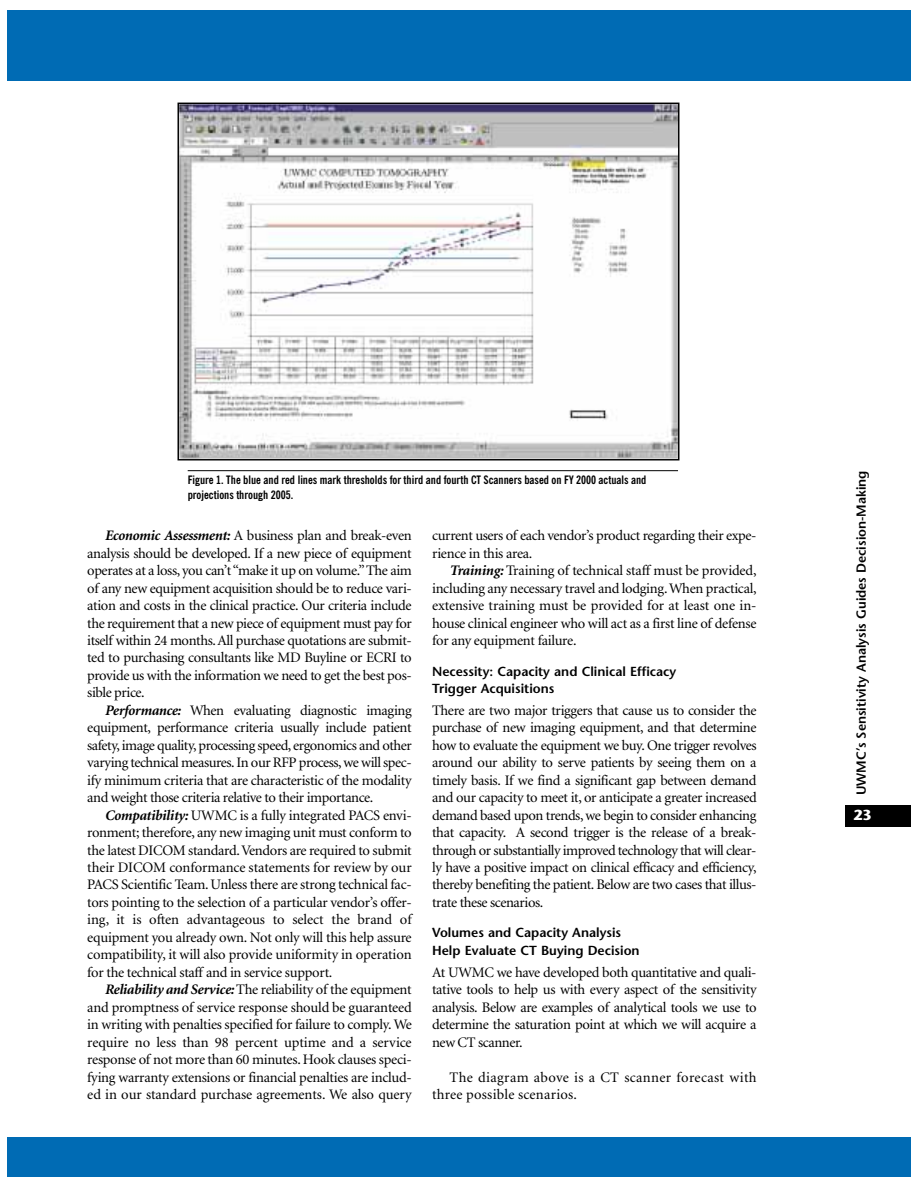
<style>
.page{position:relative;width:918px;height:1188px;background:#fff}
.page>*{position:absolute;margin:0;border:0;box-sizing:border-box;transform-origin:0 0}
.t1{font:14.55px/17.4px "Minion";letter-spacing:-.025em;color:#000;text-align:justify}
.t2{font:14.55px/17.4px "Minion";letter-spacing:.025em;color:#000}
.t3{font:700 14.55px "Stone Sans";color:#fff}
.t4{font:600 13.05px/17.4px "Stone Sans";color:#000}
.t5{font:700 condensed 11.7px/15.3px "News Gothic BT";color:#000}
.s1{font-weight:700;font-style:italic}
</style>
<div class="page">
<div style="left:845px;top:805px;width:66px;height:22px;background:#000"></div>
<div style="left:7px;top:1137px;width:904px;height:39px;background:#006bb4"></div>
<div style="left:7px;top:11px;width:904px;height:70px;background:#006bb4"></div>
<img style="left:180px;top:105px;width:497px;height:353px">
<hr style="left:188px;top:470px;width:490px;height:1px;background:#000">
<p class="t5" style="left:188px;top:473px;width:460px">Figure 1. The blue and red lines mark thresholds for third and fourth CT Scanners based on FY 2000 actuals and projections through 2005.</p>
<p class="t1" style="left:87px;top:528px;width:326px;text-indent:17px"><span class="s1">Economic Assessment:</span> A business plan and break-even analysis should be developed. If a new piece of equipment operates at a loss, you can’t “make it up on volume.”The aim of any new equipment acquisition should be to reduce vari&shy;ation and costs in the clinical practice. Our criteria include the requirement that a new piece of equipment must pay for itself within 24 months. All purchase quotations are submit&shy;ted to purchasing consultants like MD Buyline or ECRI to provide us with the information we need to get the best pos&shy;sible price.</p>
<p class="t1" style="left:87px;top:703px;width:326px;text-indent:17px"><span class="s1">Performance:</span> When evaluating diagnostic imaging equipment, performance criteria usually include patient safety, image quality, processing speed, ergonomics and other varying technical measures. In our RFP process, we will spec&shy;ify minimum criteria that are characteristic of the modality and weight those criteria relative to their importance.</p>
<p class="t1" style="left:87px;top:807px;width:326px;text-indent:17px"><span class="s1">Compatibility:</span> UWMC is a fully integrated PACS envi&shy;ronment; therefore, any new imaging unit must conform to the latest DICOM standard.Vendors are required to submit their DICOM conformance statements for review by our PACS Scientific Team. Unless there are strong technical fac&shy;tors pointing to the selection of a particular vendor’s offer&shy;ing, it is often advantageous to select the brand of equipment you already own. Not only will this help assure compatibility, it will also provide uniformity in operation for the technical staff and in service support.</p>
<p class="t1" style="left:87px;top:982px;width:326px;text-indent:17px"><span class="s1">Reliability and Service:</span> The reliability of the equipment and promptness of service response should be guaranteed in writing with penalties specified for failure to comply. We require no less than 98 percent uptime and a service response of not more than 60 minutes. Hook clauses speci&shy;fying warranty extensions or financial penalties are includ&shy;ed in our standard purchase agreements. We also query</p>
<p class="t1" style="left:432px;top:528px;width:326px">current users of each vendor’s product regarding their expe&shy;rience in this area.</p>
<p class="t1" style="left:432px;top:563px;width:326px;text-indent:17px"><span class="s1">Training:</span> Training of technical staff must be provided, including any necessary travel and lodging. When practical, extensive training must be provided for at least one in&shy;house clinical engineer who will act as a first line of defense for any equipment failure.</p>
<p class="t4" style="left:432px;top:664px;width:246px">Necessity: Capacity and Clinical Efficacy<br>Trigger Acquisitions</p>
<p class="t1" style="left:432px;top:703px;width:326px">There are two major triggers that cause us to consider the purchase of new imaging equipment, and that determine how to evaluate the equipment we buy. One trigger revolves around our ability to serve patients by seeing them on a timely basis. If we find a significant gap between demand and our capacity to meet it, or anticipate a greater increased demand based upon trends, we begin to consider enhancing that capacity. A second trigger is the release of a break&shy;through or substantially improved technology that will clear&shy;ly have a positive impact on clinical efficacy and efficiency, thereby benefiting the patient. Below are two cases that illus&shy;trate these scenarios.</p>
<p class="t4" style="left:432px;top:926px;width:209px">Volumes and Capacity Analysis<br>Help Evaluate CT Buying Decision</p>
<p class="t1" style="left:432px;top:965px;width:326px">At UWMC we have developed both quantitative and quali&shy;tative tools to help us with every aspect of the sensitivity analysis. Below are examples of analytical tools we use to determine the saturation point at which we will acquire a new CT scanner.</p>
<p class="t2" style="left:432px;top:1069px;width:326px;text-indent:17px">The diagram above is a CT scanner forecast with three possible scenarios.</p>
<p class="t4" style="left:854px;top:795px;width:326px;rotate:-90deg">UWMC’s Sensitivity Analysis Guides Decision-Making</p>
<p class="t3" style="left:853px;top:809px;width:20px">23</p>
</div>
